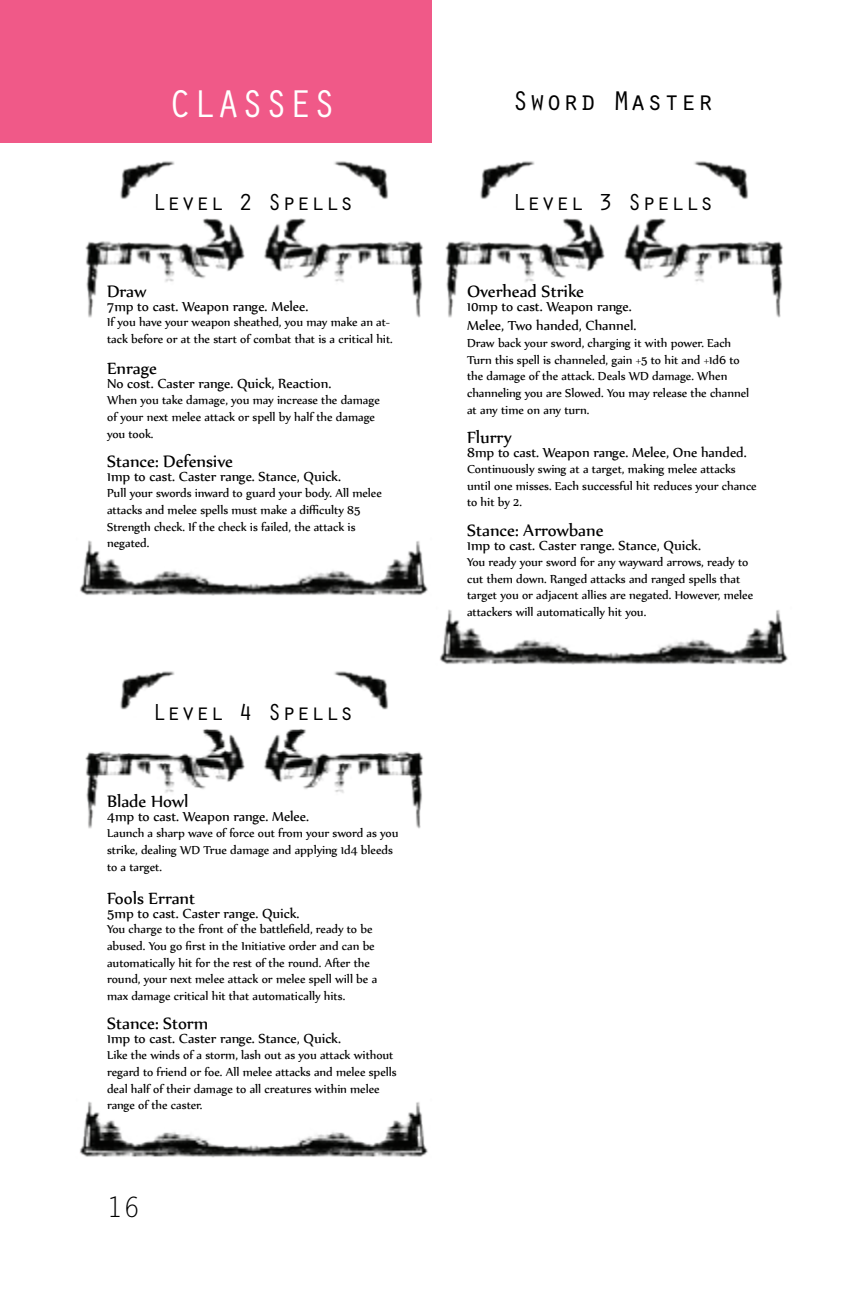
<style>
.page{position:relative;width:864px;height:1296px;background:#fff}
.page>*{position:absolute;margin:0;border:0;box-sizing:border-box;transform-origin:0 0}
.t1{font:40px "Orator Std";color:#fff}
.t2{font:28px "Orator Std";color:#000}
.t3{font:28px "Letter Gothic Std";color:#000}
.t4{font:24px "Orator Std";color:#000}
.t5{font:20px "Nyala";color:#000}
.t6{font:16px "Nyala";color:#000}
.t7{font:14px/16.8px "Nyala";color:#000}
</style>
<div class="page">
<div style="left:0;top:0;width:432px;height:143px;background:#f05988"></div>
<img style="left:80px;top:540px;width:348px;height:56px">
<img style="left:85px;top:161px;width:698px;height:157px">
<img style="left:440px;top:609px;width:348px;height:56px">
<img style="left:80px;top:1101px;width:348px;height:57px">
<img style="left:85px;top:671px;width:339px;height:158px">
<h1 class="t1" style="left:169px;top:75px;width:169px">CLASSES</h1>
<p class="t4" style="left:152px;top:185px;width:203px">Level 2 Spells</p>
<p class="t5" style="left:107px;top:279px;width:41px">Draw</p>
<p class="t6" style="left:107px;top:296px;width:203px">7mp to cast. Weapon range. Melee.</p>
<p class="t7" style="left:107px;top:313px;width:287px">If you have your weapon sheathed, you may make an at&shy;tack before or at the start of combat that is a critical hit.</p>
<p class="t5" style="left:107px;top:357px;width:51px">Enrage</p>
<p class="t6" style="left:107px;top:374px;width:226px">No cost. Caster range. Quick, Reaction.</p>
<p class="t7" style="left:107px;top:391px;width:274px">When you take damage, you may increase the damage of your next melee attack or spell by half the damage you took.</p>
<p class="t5" style="left:107px;top:450px;width:127px">Stance: Defensive</p>
<p class="t6" style="left:107px;top:467px;width:235px">1mp to cast. Caster range. Stance, Quick.</p>
<p class="t7" style="left:107px;top:484px;width:276px">Pull your swords inward to guard your body. All melee</p>
<p class="t7" style="left:107px;top:501px;width:255px">attacks and melee spells must make a difficulty 85<br>Strength check. If the check is failed, the attack is negated.</p>
<p class="t4" style="left:152px;top:695px;width:203px">Level 4 Spells</p>
<p class="t5" style="left:107px;top:790px;width:83px">Blade Howl</p>
<p class="t6" style="left:107px;top:807px;width:204px">4mp to cast. Weapon range. Melee.</p>
<p class="t7" style="left:107px;top:824px;width:293px">Launch a sharp wave of force out from your sword as you strike, dealing WD True damage and applying 1d4 bleeds to a target.</p>
<p class="t5" style="left:107px;top:886px;width:90px">Fools Errant</p>
<p class="t6" style="left:107px;top:903px;width:194px">5mp to cast. Caster range. Quick.</p>
<p class="t7" style="left:107px;top:920px;width:272px">You charge to the front of the battlefield, ready to be abused. You go first in the Initiative order and can be automatically hit for the rest of the round. After the round, your next melee attack or melee spell will be a max damage critical hit that automatically hits.</p>
<p class="t5" style="left:107px;top:1012px;width:103px">Stance: Storm</p>
<p class="t6" style="left:107px;top:1029px;width:235px">1mp to cast. Caster range. Stance, Quick.</p>
<p class="t7" style="left:107px;top:1046px;width:291px">Like the winds of a storm, lash out as you attack without regard to friend or foe. All melee attacks and melee spells deal half of their damage to all creatures within melee range of the caster.</p>
<h2 class="t3" style="left:107px;top:1191px;width:35px">16</h2>
<p class="t2" style="left:512px;top:81px;width:203px">Sword Master</p>
<p class="t4" style="left:512px;top:185px;width:203px">Level 3 Spells</p>
<p class="t5" style="left:467px;top:279px;width:118px">Overhead Strike</p>
<p class="t6" style="left:467px;top:296px;width:166px">10mp to cast. Weapon range.</p>
<p class="t6" style="left:467px;top:316px;width:171px">Melee, Two handed, Channel.</p>
<p class="t7" style="left:467px;top:334px;width:284px">Draw back your sword, charging it with power. Each Turn this spell is channeled, gain +5 to hit and +1d6 to the damage of the attack. Deals WD damage. When channeling you are Slowed. You may release the channel at any time on any turn.</p>
<p class="t5" style="left:467px;top:425px;width:46px">Flurry</p>
<p class="t6" style="left:467px;top:443px;width:281px">8mp to cast. Weapon range. Melee, One handed.</p>
<p class="t7" style="left:467px;top:460px;width:291px">Continuously swing at a target, making melee attacks until one misses. Each successful hit reduces your chance to hit by 2.</p>
<p class="t5" style="left:467px;top:518px;width:138px">Stance: Arrowbane</p>
<p class="t6" style="left:467px;top:536px;width:235px">1mp to cast. Caster range. Stance, Quick.</p>
<p class="t7" style="left:467px;top:553px;width:288px">You ready your sword for any wayward arrows, ready to cut them down. Ranged attacks and ranged spells that target you or adjacent allies are negated. However, melee attackers will automatically hit you.</p>
</div>
